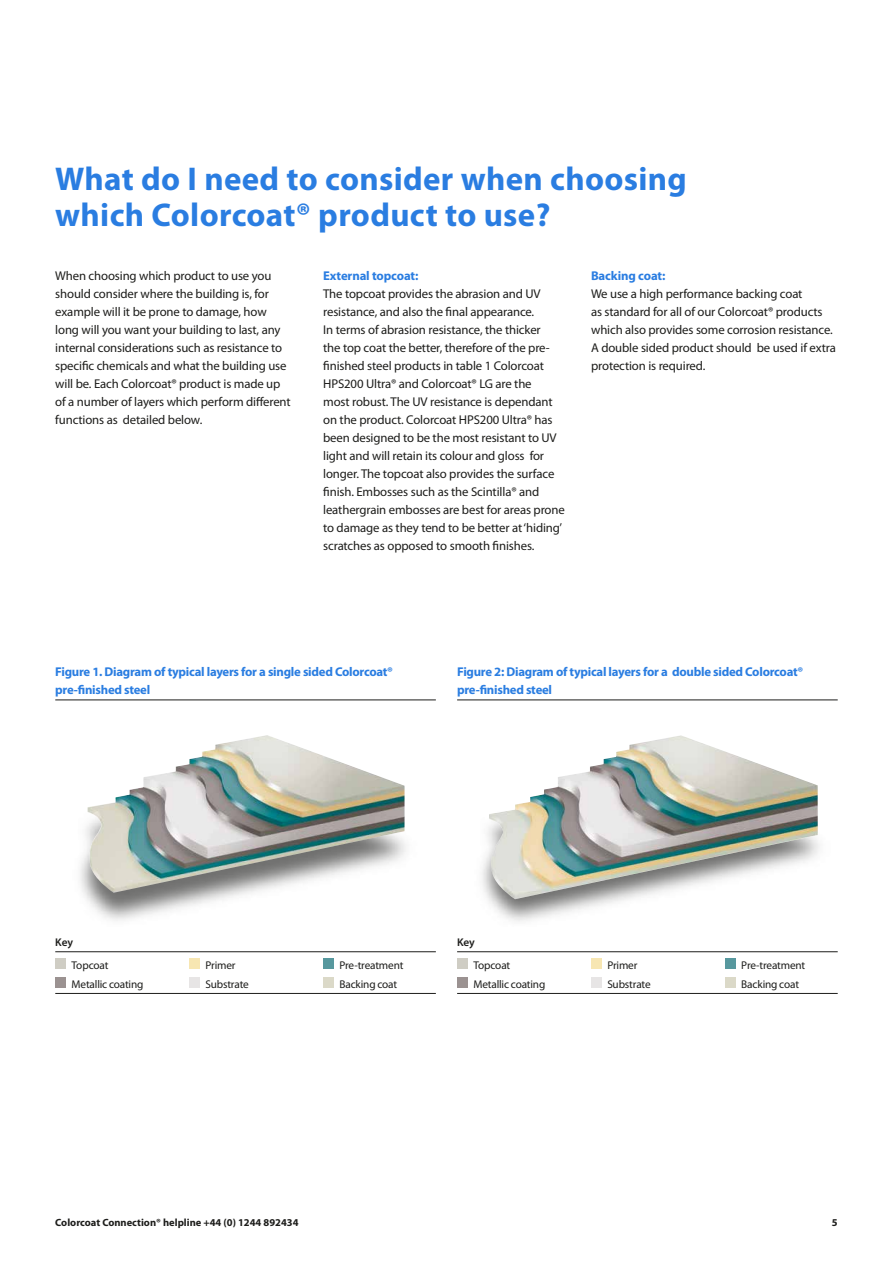
<style>
.page{position:relative;width:893px;height:1263px;background:#fff}
.page>*{position:absolute;margin:0;border:0;box-sizing:border-box;transform-origin:0 0}
.t1{font:700 33px/36px "Myriad Pro";letter-spacing:.01em;color:#2a7de1}
.t2{font:12.75px/18px "Myriad Pro";letter-spacing:-.01em;color:#1d1d1b}
.t3{font:700 12.75px/18px "Myriad Pro";letter-spacing:-.02em;color:#2a7de1}
.t4{font:11.25px "Myriad Pro";letter-spacing:-.015em;color:#1d1d1b}
.t5{font:600 11.25px "Myriad Pro";letter-spacing:-.01em;color:#1d1d1b}
.t6{font:700 10.5px "Myriad Pro";color:#1d1d1b}
</style>
<div class="page">
<hr style="left:55px;top:699px;width:381px;height:1px;background:#1d1d1b">
<hr style="left:457px;top:699px;width:381px;height:1px;background:#1d1d1b">
<hr style="left:55px;top:993px;width:381px;height:1px;background:#1d1d1b">
<hr style="left:457px;top:993px;width:381px;height:1px;background:#1d1d1b">
<div style="left:55px;top:958px;width:11px;height:11px;background:#cfcdc4"></div>
<div style="left:457px;top:958px;width:11px;height:11px;background:#cfcdc4"></div>
<div style="left:55px;top:977px;width:11px;height:10px;background:#9b9291"></div>
<div style="left:457px;top:977px;width:11px;height:10px;background:#9b9291"></div>
<div style="left:189px;top:958px;width:11px;height:11px;background:#f7e6b2"></div>
<div style="left:591px;top:958px;width:11px;height:11px;background:#f7e6b2"></div>
<div style="left:189px;top:977px;width:11px;height:10px;background:#e7e5e5"></div>
<div style="left:591px;top:977px;width:11px;height:10px;background:#e7e5e5"></div>
<div style="left:323px;top:958px;width:11px;height:11px;background:#57989e"></div>
<div style="left:725px;top:958px;width:11px;height:11px;background:#57989e"></div>
<div style="left:323px;top:977px;width:11px;height:10px;background:#dbd9c8"></div>
<div style="left:725px;top:977px;width:11px;height:10px;background:#dbd9c8"></div>
<img style="left:55px;top:827px;width:381px;height:126px">
<img style="left:87px;top:735px;width:318px;height:158px">
<img style="left:457px;top:827px;width:381px;height:126px">
<img style="left:489px;top:735px;width:329px;height:164px">
<h1 class="t1" style="left:55px;top:162px;width:633px">What do I need to consider when choosing which Colorcoat® product to use?</h1>
<p class="t2" style="left:55px;top:267px;width:237px">When choosing which product to use you should consider where the building is, for example will it be prone to damage, how long will you want your building to last, any internal considerations such as resistance to specific chemicals and what the building use will be. Each Colorcoat® product is made up of a number of layers which perform different functions as detailed below.</p>
<p class="t3" style="left:323px;top:267px;width:97px">External topcoat:</p>
<p class="t3" style="left:591px;top:267px;width:76px">Backing coat:</p>
<p class="t2" style="left:591px;top:285px;width:246px">We use a high performance backing coat<br>as standard for all of our Colorcoat® products which also provides some corrosion resistance.<br>A double sided product should be used if extra protection is required.</p>
<p class="t2" style="left:323px;top:285px;width:243px">The topcoat provides the abrasion and UV resistance, and also the final appearance.<br>In terms of abrasion resistance, the thicker<br>the top coat the better, therefore of the pre&shy;finished steel products in table 1 Colorcoat HPS200 Ultra® and Colorcoat® LG are the<br>most robust. The UV resistance is dependant on the product. Colorcoat HPS200 Ultra® has been designed to be the most resistant to UV light and will retain its colour and gloss for longer. The topcoat also provides the surface finish. Embosses such as the Scintilla® and leathergrain embosses are best for areas prone to damage as they tend to be better at ‘hiding’ scratches as opposed to smooth finishes.</p>
<p class="t3" style="left:55px;top:663px;width:339px">Figure 1. Diagram of typical layers for a single sided Colorcoat® pre-finished steel</p>
<p class="t3" style="left:457px;top:663px;width:348px">Figure 2: Diagram of typical layers for a double sided Colorcoat® pre-finished steel</p>
<p class="t5" style="left:55px;top:936px;width:19px">Key</p>
<p class="t5" style="left:457px;top:936px;width:19px">Key</p>
<p class="t4" style="left:72px;top:959px;width:38px">Topcoat</p>
<p class="t4" style="left:473px;top:959px;width:38px">Topcoat</p>
<p class="t4" style="left:72px;top:978px;width:73px">Metallic coating</p>
<p class="t4" style="left:473px;top:978px;width:73px">Metallic coating</p>
<p class="t4" style="left:205px;top:959px;width:32px">Primer</p>
<p class="t4" style="left:607px;top:959px;width:32px">Primer</p>
<p class="t4" style="left:205px;top:978px;width:45px">Substrate</p>
<p class="t4" style="left:607px;top:978px;width:45px">Substrate</p>
<p class="t4" style="left:339px;top:959px;width:65px">Pre-treatment</p>
<p class="t4" style="left:741px;top:959px;width:65px">Pre-treatment</p>
<p class="t4" style="left:339px;top:978px;width:59px">Backing coat</p>
<p class="t4" style="left:741px;top:978px;width:59px">Backing coat</p>
<p class="t6" style="left:55px;top:1216px;width:245px">Colorcoat Connection® helpline +44 (0) 1244 892434</p>
<p class="t6" style="left:832px;top:1216px;width:7px">5</p>
</div>
